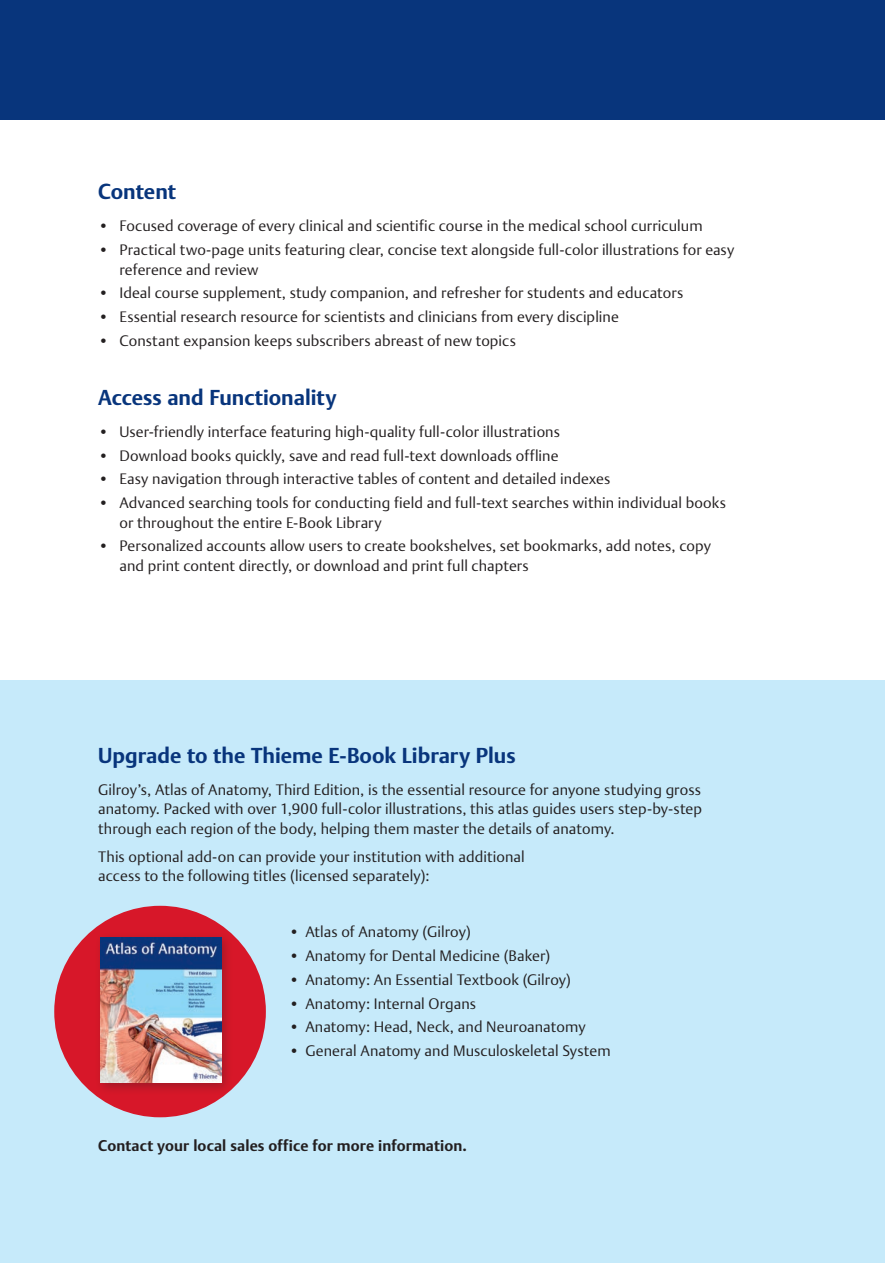
<style>
.page{position:relative;width:885px;height:1263px;background:#fff}
.page>*{position:absolute;margin:0;border:0;box-sizing:border-box;transform-origin:0 0}
.t1{font:700 21px "Thieme Argo 2011";color:#08357c}
.t2{font:300 15px/19.5px "Thieme Argo 2011";letter-spacing:.005em;color:#231f20}
.t3{font:700 15px "Thieme Argo 2011";letter-spacing:.01em;color:#231f20}
</style>
<div class="page">
<div style="left:0;top:0;width:884px;height:119px;background:#08357c"></div>
<div style="left:0;top:680px;width:884px;height:583px;background:#c6eafa"></div>
<div style="left:54px;top:906px;width:212px;height:211px;background:#d71729;border-radius:50%"></div>
<div style="left:94px;top:932px;width:139px;height:163px;background:#231f20;opacity:.3"></div>
<img style="left:100px;top:938px;width:121px;height:145px">
<h1 class="t1" style="left:98px;top:178px;width:79px">Content</h1>
<p class="t2" style="left:98px;top:216px;width:606px">• Focused coverage of every clinical and scientific course in the medical school curriculum</p>
<p class="t2" style="left:119px;top:240px;width:616px;text-indent:-21px">• Practical two-page units featuring clear, concise text alongside full-color illustrations for easy reference and review</p>
<p class="t2" style="left:98px;top:283px;width:586px">• Ideal course supplement, study companion, and refresher for students and educators</p>
<p class="t2" style="left:98px;top:307px;width:522px">• Essential research resource for scientists and clinicians from every discipline</p>
<p class="t2" style="left:98px;top:330px;width:419px">• Constant expansion keeps subscribers abreast of new topics</p>
<h1 class="t1" style="left:98px;top:383px;width:240px">Access and Functionality</h1>
<p class="t2" style="left:98px;top:421px;width:463px">• User-friendly interface featuring high-quality full-color illustrations</p>
<p class="t2" style="left:98px;top:445px;width:462px">• Download books quickly, save and read full-text downloads offline</p>
<p class="t2" style="left:98px;top:469px;width:513px">• Easy navigation through interactive tables of content and detailed indexes</p>
<p class="t2" style="left:119px;top:493px;width:608px;text-indent:-21px">• Advanced searching tools for conducting field and full-text searches within individual books or throughout the entire E-Book Library</p>
<p class="t2" style="left:119px;top:536px;width:593px;text-indent:-21px">• Personalized accounts allow users to create bookshelves, set bookmarks, add notes, copy and print content directly, or download and print full chapters</p>
<h1 class="t1" style="left:98px;top:741px;width:419px">Upgrade to the Thieme E-Book Library Plus</h1>
<p class="t2" style="left:98px;top:779px;width:605px;text-align:justify">Gilroy’s, Atlas of Anatomy, Third Edition, is the essential resource for anyone studying gross anatomy. Packed with over 1,900 full-color illustrations, this atlas guides users step-by-step through each region of the body, helping them master the details of anatomy.</p>
<p class="t2" style="left:98px;top:846px;width:428px">This optional add-on can provide your institution with additional access to the following titles (licensed separately):</p>
<p class="t2" style="left:289px;top:922px;width:183px">• Atlas of Anatomy (Gilroy)</p>
<p class="t2" style="left:289px;top:946px;width:263px">• Anatomy for Dental Medicine (Baker)</p>
<p class="t2" style="left:289px;top:969px;width:283px">• Anatomy: An Essential Textbook (Gilroy)</p>
<p class="t2" style="left:289px;top:993px;width:189px">• Anatomy: Internal Organs</p>
<p class="t2" style="left:289px;top:1017px;width:298px">• Anatomy: Head, Neck, and Neuroanatomy</p>
<p class="t2" style="left:289px;top:1041px;width:323px">• General Anatomy and Musculoskeletal System</p>
<p class="t3" style="left:98px;top:1136px;width:370px">Contact your local sales office for more information.</p>
</div>
